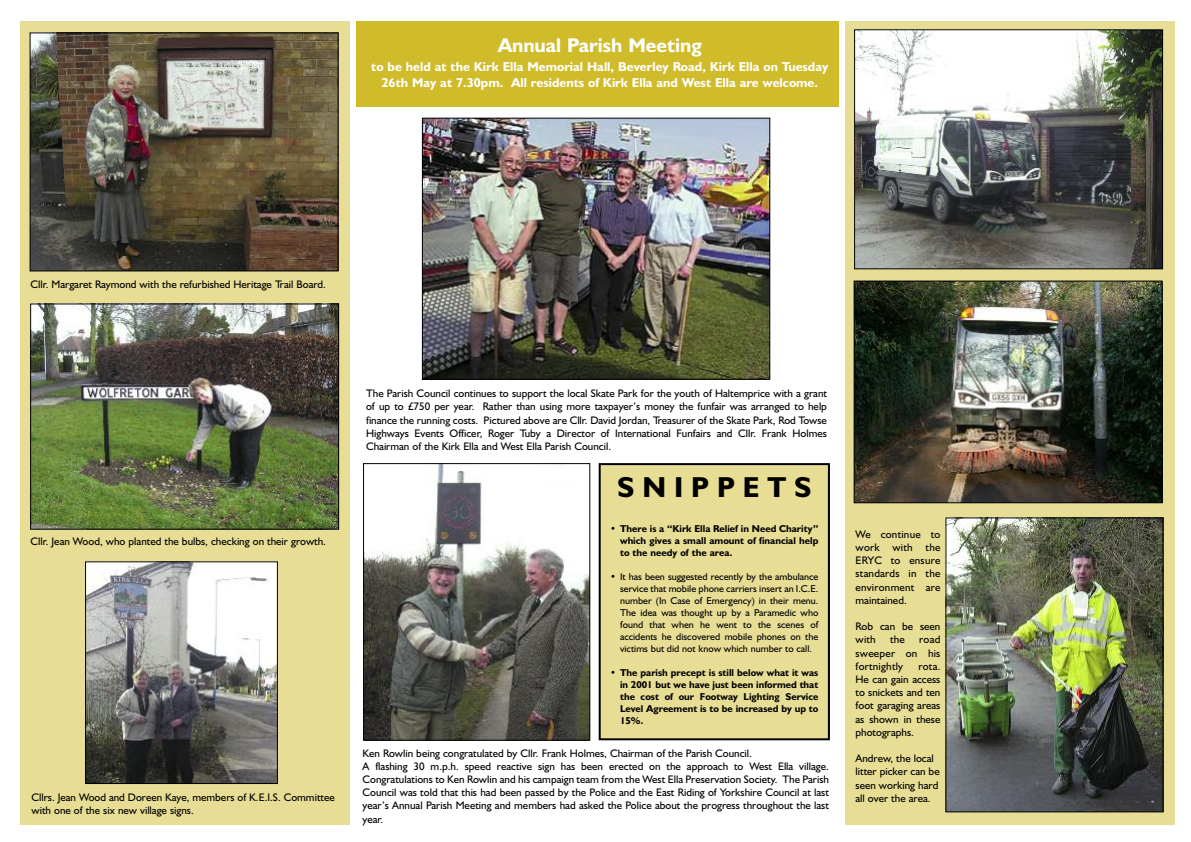
<style>
.page{position:relative;width:1191px;height:842px;background:#fff}
.page>*{position:absolute;margin:0;border:0;box-sizing:border-box;transform-origin:0 0}
.t1{font:700 29px "Humanist 521 BT";letter-spacing:.275em;color:#000}
.t2{font:700 20px "Humanist 521 BT";color:#fff}
.t3{font:700 13px/15.6px "Humanist 521 BT";color:#fff;text-align:center}
.t4{font:11px/13.2px "Humanist 521 BT";color:#000;text-align:justify}
.t5{font:10px/12px "Humanist 521 BT";color:#000;text-align:justify}
.t6{font:700 10px/12px "Humanist 521 BT";color:#000;text-align:justify}
</style>
<div class="page">
<div style="left:845px;top:21px;width:329px;height:804px;background:#e7dd94"></div>
<div style="left:20px;top:21px;width:329px;height:804px;background:#e7dd94"></div>
<div style="left:355px;top:21px;width:483px;height:86px;background:#d0bb2a"></div>
<img style="left:32px;top:34px;width:304px;height:235px">
<div style="left:30px;top:32px;width:308px;height:239px;border:1px solid #000"></div>
<img style="left:32px;top:305px;width:305px;height:223px">
<div style="left:30px;top:303px;width:309px;height:227px;border:1px solid #000"></div>
<img style="left:87px;top:563px;width:189px;height:219px">
<div style="left:85px;top:561px;width:193px;height:223px;border:1px solid #000"></div>
<img style="left:856px;top:31px;width:305px;height:236px">
<div style="left:854px;top:29px;width:309px;height:240px;border:1px solid #000"></div>
<img style="left:855px;top:283px;width:305px;height:218px">
<div style="left:853px;top:281px;width:309px;height:222px;border:1px solid #000"></div>
<img style="left:424px;top:120px;width:344px;height:258px">
<div style="left:422px;top:118px;width:348px;height:262px;border:1px solid #000"></div>
<img style="left:365px;top:465px;width:223px;height:274px">
<div style="left:363px;top:463px;width:227px;height:278px;border:1px solid #000"></div>
<img style="left:947px;top:519px;width:214px;height:291px">
<div style="left:945px;top:517px;width:218px;height:295px;border:1px solid #000"></div>
<div style="left:599px;top:464px;width:230px;height:275px;background:#e7dd94"></div>
<div style="left:598px;top:463px;width:232px;height:277px;border:2px solid #000"></div>
<h2 class="t2" style="left:497px;top:38px;width:206px">Annual Parish Meeting</h2>
<p class="t3" style="left:371px;top:60px;width:458px">to be held at the Kirk Ella Memorial Hall, Beverley Road, Kirk Ella on Tuesday<br>26th May at 7.30pm. All residents of Kirk Ella and West Ella are welcome.</p>
<p class="t4" style="left:30px;top:279px;width:297px">Cllr. Margaret Raymond with the refurbished Heritage Trail Board.</p>
<p class="t4" style="left:30px;top:536px;width:297px">Cllr. Jean Wood, who planted the bulbs, checking on their growth.</p>
<p class="t4" style="left:31px;top:791px;width:305px">Cllrs. Jean Wood and Doreen Kaye, members of K.E.I.S. Committee with one of the six new village signs.</p>
<p class="t4" style="left:366px;top:388px;width:462px">The Parish Council continues to support the local Skate Park for the youth of Haltemprice with a grant of up to £750 per year. Rather than using more taxpayer’s money the funfair was arranged to help finance the running costs. Pictured above are Cllr. David Jordan, Treasurer of the Skate Park, Rod Towse Highways Events Officer, Roger Tuby a Director of International Funfairs and Cllr. Frank Holmes Chairman of the Kirk Ella and West Ella Parish Council.</p>
<h1 class="t1" style="left:617px;top:477px;width:196px">SNIPPETS</h1>
<p class="t6" style="left:620px;top:524px;width:200px;text-indent:-10px">• There is a “Kirk Ella Relief in Need Charity” which gives a small amount of financial help to the needy of the area.</p>
<p class="t5" style="left:620px;top:572px;width:200px;text-indent:-10px">• It has been suggested recently by the ambulance service that mobile phone carriers insert an I.C.E. number (In Case of Emergency) in their menu.<br>The idea was thought up by a Paramedic who found that when he went to the scenes of accidents he discovered mobile phones on the victims but did not know which number to call.</p>
<p class="t6" style="left:620px;top:668px;width:200px;text-indent:-10px">• The parish precept is still below what it was in 2001 but we have just been informed that the cost of our Footway Lighting Service Level Agreement is to be increased by up to 15%.</p>
<p class="t4" style="left:362px;top:747px;width:468px;text-align:left">Ken Rowlin being congratulated by Cllr. Frank Holmes, Chairman of the Parish Council.<br>A flashing 30 m.p.h. speed reactive sign has been erected on the approach to West Ella village.<br>Congratulations to Ken Rowlin and his campaign team from the West Ella Preservation Society. The Parish Council was told that this had been passed by the Police and the East Riding of Yorkshire Council at last year’s Annual Parish Meeting and members had asked the Police about the progress throughout the last year.</p>
<p class="t4" style="left:855px;top:529px;width:86px">We continue to work with the ERYC to ensure standards in the environment are maintained.</p>
<p class="t4" style="left:855px;top:621px;width:86px">Rob can be seen with</p>
<p class="t4" style="left:855px;top:634px;width:86px;text-indent:64px">road sweeper on his fortnightly</p>
<p class="t4" style="left:890px;top:634px;width:16px">the</p>
<p class="t4" style="left:855px;top:661px;width:86px;text-indent:63px">rota.<br>He can gain access to snickets and ten foot garaging areas as shown in these photographs.</p>
<p class="t4" style="left:855px;top:753px;width:86px;text-align:left">Andrew, the local litter picker can be seen working hard all over the area.</p>
</div>
